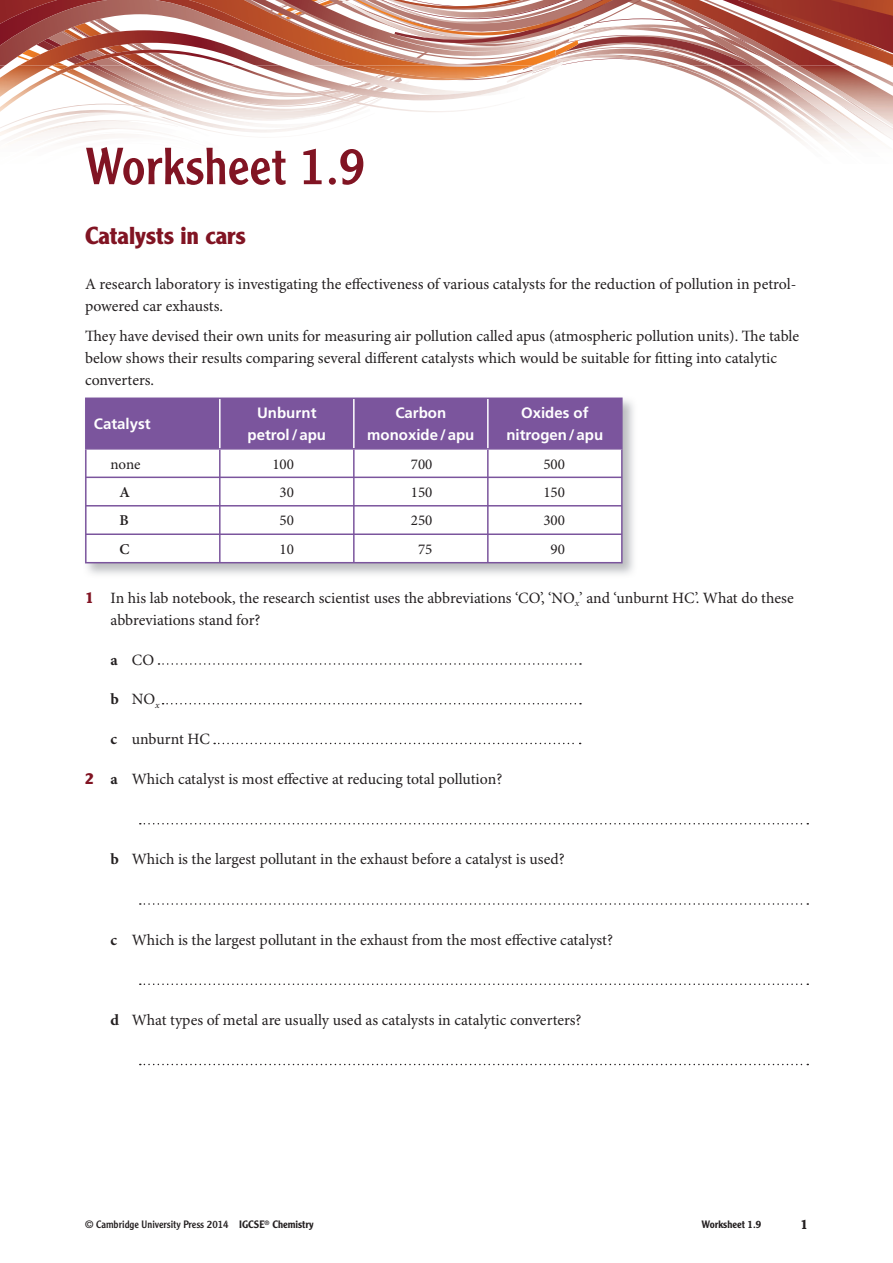
<style>
.page{position:relative;width:893px;height:1263px;background:#fff}
.page>*{position:absolute;margin:0;border:0;box-sizing:border-box;transform-origin:0 0}
.t1{font:51px "Clearface Gothic LT Std";color:#811423}
.t2{font:700 24px "Clearface Gothic LT Std";color:#811423}
.t3{font:15.75px/21.8px "Minion Pro";color:#231f20}
.t4{font:700 15px/21.8px "Frutiger LT Std";color:#fff;text-align:center}
.t5{font:15px "Minion Pro";color:#231f20}
.t6{font:600 15px "Minion Pro";color:#231f20}
.t7{font:700 13.5px "Clearface Gothic LT Std";color:#231f20}
.t8{font:10.5px "Clearface Gothic LT Std";color:#231f20}
.t9{font:500 10.5px "Clearface Gothic LT Std";color:#231f20}
.s1{font-family:"Clearface Gothic LT Std";font-weight:700;color:#811423}
.s2{font-weight:700}
.s3{font-weight:500}
</style>
<div class="page">
<img style="left:700px;top:78px;width:10px;height:5px">
<img style="left:710px;top:78px;width:19px;height:15px">
<img style="left:729px;top:78px;width:25px;height:30px">
<img style="left:754px;top:78px;width:139px;height:64px">
<img style="left:850px;top:78px;width:43px;height:9px">
<svg style="left:0;top:0;width:893px;height:78px"></svg>
<img style="left:527px;top:66px;width:33px;height:15px">
<img style="left:0;top:66px;width:527px;height:56px">
<img style="left:211px;top:120px;width:17px;height:15px">
<img style="left:0;top:110px;width:211px;height:31px">
<img style="left:0;top:104px;width:171px;height:25px">
<div style="left:87px;top:399px;width:534px;height:49px;background:#7b559d"></div>
<svg style="left:87px;top:476px;width:534px;height:86px"></svg>
<hr style="left:220px;top:397px;width:268px;height:2px;background:#7b559d">
<hr style="left:85px;top:450px;width:2px;height:27px;background:#7b559d">
<hr style="left:219px;top:450px;width:2px;height:27px;background:#7b559d">
<hr style="left:353px;top:450px;width:2px;height:27px;background:#7b559d">
<hr style="left:487px;top:450px;width:2px;height:27px;background:#7b559d">
<hr style="left:621px;top:450px;width:2px;height:27px;background:#7b559d">
<hr style="left:85px;top:477px;width:135px;height:1px;background:#7b559d">
<hr style="left:85px;top:478px;width:2px;height:27px;background:#7b559d">
<hr style="left:220px;top:477px;width:134px;height:1px;background:#7b559d">
<hr style="left:219px;top:478px;width:2px;height:27px;background:#7b559d">
<hr style="left:354px;top:477px;width:134px;height:1px;background:#7b559d">
<hr style="left:353px;top:478px;width:2px;height:27px;background:#7b559d">
<hr style="left:488px;top:477px;width:135px;height:1px;background:#7b559d">
<hr style="left:487px;top:478px;width:2px;height:27px;background:#7b559d">
<hr style="left:621px;top:478px;width:2px;height:27px;background:#7b559d">
<hr style="left:85px;top:505px;width:135px;height:1px;background:#7b559d">
<hr style="left:85px;top:506px;width:2px;height:27px;background:#7b559d">
<hr style="left:220px;top:505px;width:134px;height:1px;background:#7b559d">
<hr style="left:219px;top:506px;width:2px;height:27px;background:#7b559d">
<hr style="left:354px;top:505px;width:134px;height:1px;background:#7b559d">
<hr style="left:353px;top:506px;width:2px;height:27px;background:#7b559d">
<hr style="left:488px;top:505px;width:135px;height:1px;background:#7b559d">
<hr style="left:487px;top:506px;width:2px;height:27px;background:#7b559d">
<hr style="left:621px;top:506px;width:2px;height:27px;background:#7b559d">
<hr style="left:85px;top:533px;width:135px;height:2px;background:#7b559d">
<hr style="left:85px;top:535px;width:2px;height:27px;background:#7b559d">
<hr style="left:220px;top:533px;width:134px;height:2px;background:#7b559d">
<hr style="left:219px;top:535px;width:2px;height:27px;background:#7b559d">
<hr style="left:354px;top:533px;width:134px;height:2px;background:#7b559d">
<hr style="left:353px;top:535px;width:2px;height:27px;background:#7b559d">
<hr style="left:488px;top:533px;width:135px;height:2px;background:#7b559d">
<hr style="left:487px;top:535px;width:2px;height:27px;background:#7b559d">
<hr style="left:621px;top:535px;width:2px;height:27px;background:#7b559d">
<hr style="left:85px;top:562px;width:403px;height:1px;background:#7b559d">
<hr style="left:488px;top:562px;width:135px;height:1px;background:#7b559d">
<hr style="left:353px;top:399px;width:2px;height:49px;background:#fff">
<hr style="left:220px;top:448px;width:268px;height:2px;background:#7b559d">
<hr style="left:85px;top:397px;width:135px;height:2px;background:#7b559d">
<hr style="left:85px;top:399px;width:2px;height:49px;background:#7b559d">
<hr style="left:85px;top:448px;width:135px;height:2px;background:#7b559d">
<hr style="left:219px;top:399px;width:2px;height:49px;background:#fff">
<hr style="left:488px;top:397px;width:135px;height:2px;background:#7b559d">
<hr style="left:621px;top:399px;width:2px;height:49px;background:#7b559d">
<hr style="left:488px;top:448px;width:135px;height:2px;background:#7b559d">
<hr style="left:487px;top:399px;width:2px;height:49px;background:#fff">
<svg style="left:158px;top:663px;width:423px;height:2px"></svg>
<svg style="left:163px;top:703px;width:418px;height:1px"></svg>
<svg style="left:214px;top:743px;width:367px;height:1px"></svg>
<svg style="left:140px;top:823px;width:668px;height:1px"></svg>
<svg style="left:140px;top:903px;width:668px;height:2px"></svg>
<svg style="left:140px;top:983px;width:668px;height:2px"></svg>
<svg style="left:140px;top:1064px;width:668px;height:1px"></svg>
<p class="t1" style="left:85px;top:148px;width:282px">Worksheet 1.9</p>
<p class="t2" style="left:85px;top:227px;width:162px">Catalysts in cars</p>
<p class="t3" style="left:85px;top:274px;width:713px">A research laboratory is investigating the effectiveness of various catalysts for the reduction of pollution in petrol&shy;powered car exhausts.</p>
<p class="t3" style="left:85px;top:327px;width:716px">They have devised their own units for measuring air pollution called apus (atmospheric pollution units). The table below shows their results comparing several different catalysts which would be suitable for fitting into catalytic converters.</p>
<p class="t4" style="left:94px;top:414px;width:58px">Catalyst</p>
<p class="t4" style="left:248px;top:403px;width:80px">Unburnt petrol / apu</p>
<p class="t4" style="left:367px;top:403px;width:109px">Carbon monoxide / apu</p>
<p class="t4" style="left:506px;top:403px;width:98px">Oxides of nitrogen / apu</p>
<p class="t5" style="left:110px;top:458px;width:32px">none</p>
<p class="t5" style="left:272px;top:458px;width:23px">100</p>
<p class="t5" style="left:411px;top:458px;width:23px">700</p>
<p class="t5" style="left:543px;top:458px;width:23px">500</p>
<p class="t6" style="left:119px;top:486px;width:12px">A</p>
<p class="t5" style="left:279px;top:486px;width:16px">30</p>
<p class="t5" style="left:411px;top:486px;width:23px">150</p>
<p class="t5" style="left:543px;top:486px;width:23px">150</p>
<p class="t6" style="left:119px;top:515px;width:11px">B</p>
<p class="t5" style="left:279px;top:515px;width:16px">50</p>
<p class="t5" style="left:411px;top:515px;width:23px">250</p>
<p class="t5" style="left:543px;top:515px;width:23px">300</p>
<p class="t6" style="left:119px;top:543px;width:12px">C</p>
<p class="t5" style="left:279px;top:543px;width:16px">10</p>
<p class="t5" style="left:418px;top:543px;width:16px">75</p>
<p class="t5" style="left:551px;top:543px;width:16px">90</p>
<p class="t3" style="left:111px;top:588px;width:685px;text-indent:-26px"><span class="s1">1</span> In his lab notebook, the research scientist uses the abbreviations ‘CO’, ‘NO<sub>x</sub>’ and ‘unburnt HC’. What do these abbreviations stand for?</p>
<p class="t3" style="left:111px;top:650px;width:45px"><span class="s2">a</span> CO</p>
<p class="t3" style="left:111px;top:690px;width:51px"><span class="s2">b</span> NO<sub>x</sub></p>
<p class="t3" style="left:111px;top:729px;width:101px"><span class="s2">c</span> unburnt HC</p>
<p class="t3" style="left:85px;top:769px;width:419px"><span class="s1">2</span> <span class="s2">a</span> Which catalyst is most effective at reducing total pollution?</p>
<p class="t3" style="left:111px;top:849px;width:456px"><span class="s2">b</span> Which is the largest pollutant in the exhaust before a catalyst is used?</p>
<p class="t3" style="left:111px;top:930px;width:504px"><span class="s2">c</span> Which is the largest pollutant in the exhaust from the most effective catalyst?</p>
<p class="t3" style="left:111px;top:1010px;width:472px"><span class="s2">d</span> What types of metal are usually used as catalysts in catalytic converters?</p>
<p class="t8" style="left:85px;top:1221px;width:230px">© Cambridge University Press 2014 <span class="s3">IGCSE</span><sup>®</sup> <span class="s3">Chemistry</span></p>
<p class="t9" style="left:701px;top:1221px;width:61px">Worksheet 1.9</p>
<p class="t7" style="left:800px;top:1219px;width:9px">1</p>
</div>
